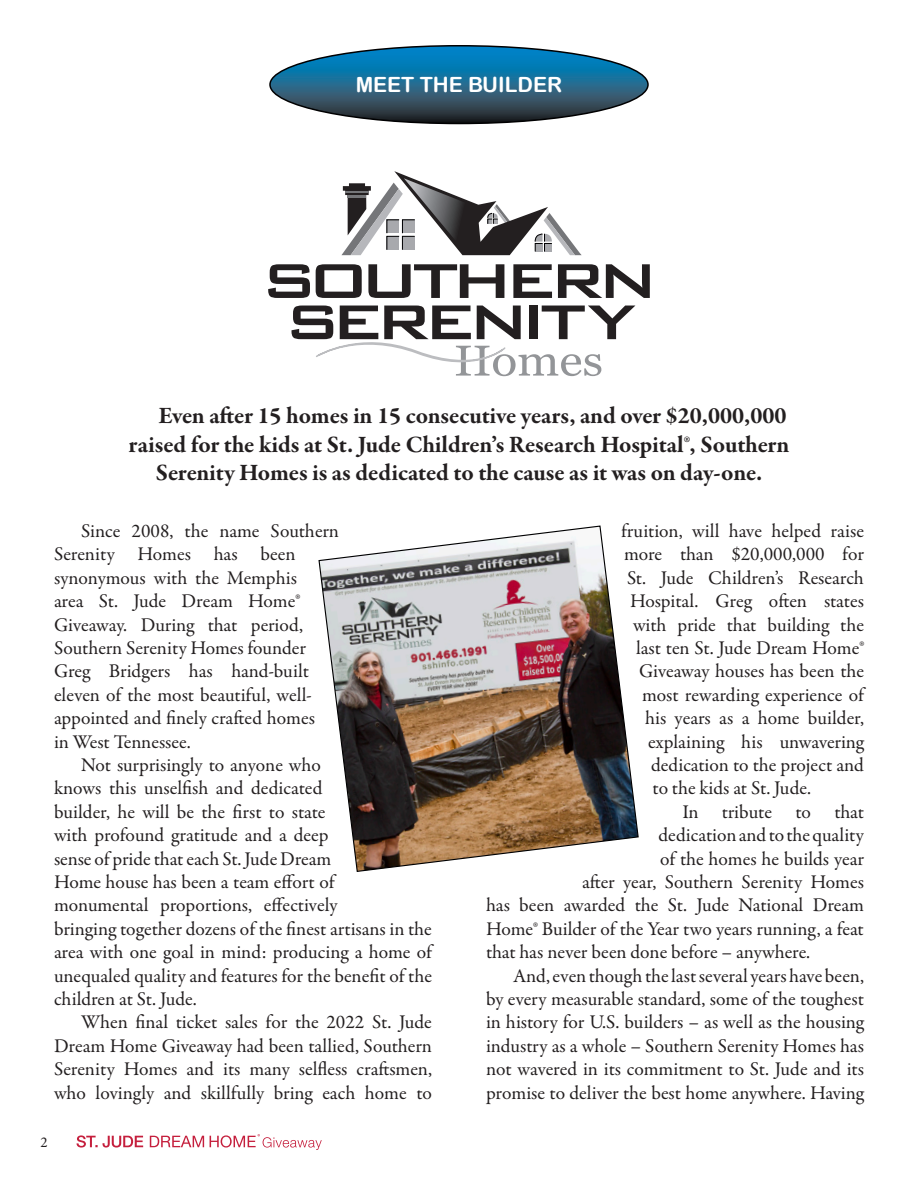
<style>
.page{position:relative;width:918px;height:1188px;background:#fff}
.page>*{position:absolute;margin:0;border:0;box-sizing:border-box;transform-origin:0 0}
.t1{font:700 24px "Garamond Premr Pro";letter-spacing:-.005em;color:#231f20}
.t2{font:21px "Arial Rounded MT Bold";color:#fff}
.t3{font:19.5px/23.4px "Garamond Premr Pro";color:#231f20}
.t4{font:15px "Minion Pro";color:#231f20}
</style>
<div class="page">
<svg style="left:77px;top:1134px;width:245px;height:16px"></svg>
<svg style="left:268px;top:264px;width:42px;height:34px"></svg>
<svg style="left:316px;top:264px;width:46px;height:34px"></svg>
<svg style="left:368px;top:264px;width:136px;height:34px"></svg>
<svg style="left:513px;top:264px;width:39px;height:34px"></svg>
<svg style="left:558px;top:264px;width:92px;height:34px"></svg>
<svg style="left:292px;top:306px;width:343px;height:70px"></svg>
<svg style="left:341px;top:171px;width:241px;height:84px"></svg>
<img style="left:318px;top:525px;width:321px;height:347px">
<svg style="left:270px;top:46px;width:378px;height:78px"></svg>
<div style="left:269px;top:45px;width:380px;height:79px;border:2px solid #000001;border-radius:50%"></div>
<p class="t2" style="left:356px;top:72px;width:208px">MEET THE BUILDER</p>
<p class="t1" style="left:159px;top:401px;width:629px">Even after 15 homes in 15 consecutive years, and over $20,000,000</p>
<p class="t1" style="left:129px;top:430px;width:662px">raised for the kids at St. Jude Children’s Research Hospital®, Southern</p>
<p class="t1" style="left:156px;top:458px;width:608px">Serenity Homes is as dedicated to the cause as it was on day-one.</p>
<p class="t3" style="left:54px;top:520px;width:287px;text-indent:27px">Since 2008, the name Southern<br>Serenity Homes has been synonymous with the Memphis<br>area St. Jude Dream Home®<br>Giveaway. During that period,<br>Southern Serenity Homes founder<br>Greg Bridgers has hand-built eleven of the most beautiful, well&shy;appointed and finely crafted homes<br>in West Tennessee.</p>
<p class="t3" style="left:54px;top:754px;width:380px;text-indent:27px">Not surprisingly to anyone who<br>knows this unselfish and dedicated<br>builder, he will be the first to state<br>with profound gratitude and a deep<br>sense of pride that each St. Jude Dream<br>Home house has been a team effort of monumental proportions, effectively<br>bringing together dozens of the finest artisans in the area with one goal in mind: producing a home of unequaled quality and features for the benefit of the children at St. Jude.</p>
<p class="t3" style="left:54px;top:1011px;width:380px;text-align:justify;text-indent:27px">When final ticket sales for the 2022 St. Jude Dream Home Giveaway had been tallied, Southern Serenity Homes and its many selfless craftsmen, who lovingly and skillfully bring each home to</p>
<p class="t4" style="left:40px;top:1132px;width:9px">2</p>
<p class="t3" style="left:621px;top:520px;width:245px">fruition, will have helped raise</p>
<p class="t3" style="left:624px;top:543px;width:242px">more than $20,000,000 for</p>
<p class="t3" style="left:627px;top:567px;width:239px">St. Jude Children’s Research</p>
<p class="t3" style="left:630px;top:590px;width:235px">Hospital. Greg often states</p>
<p class="t3" style="left:633px;top:613px;width:233px">with pride that building the</p>
<p class="t3" style="left:636px;top:637px;width:230px">last ten St. Jude Dream Home®</p>
<p class="t3" style="left:639px;top:660px;width:227px">Giveaway houses has been the</p>
<p class="t3" style="left:642px;top:684px;width:224px">most rewarding experience of</p>
<p class="t3" style="left:645px;top:707px;width:221px">his years as a home builder,</p>
<p class="t3" style="left:648px;top:730px;width:217px">explaining his unwavering</p>
<p class="t3" style="left:651px;top:754px;width:215px">dedication to the project and</p>
<p class="t3" style="left:652px;top:777px;width:160px">to the kids at St. Jude.</p>
<p class="t3" style="left:682px;top:801px;width:183px">In tribute to that</p>
<p class="t3" style="left:658px;top:824px;width:207px">dedication and to the quality</p>
<p class="t3" style="left:660px;top:847px;width:206px">of the homes he builds year</p>
<p class="t3" style="left:582px;top:871px;width:284px">after year, Southern Serenity Homes</p>
<p class="t3" style="left:486px;top:894px;width:380px">has been awarded the St. Jude National Dream</p>
<p class="t3" style="left:486px;top:918px;width:379px">Home® Builder of the Year two years running, a feat</p>
<p class="t3" style="left:486px;top:941px;width:326px">that has never been done before – anywhere.</p>
<p class="t3" style="left:486px;top:964px;width:380px;text-align:justify;text-indent:27px">And, even though the last several years have been, by every measurable standard, some of the toughest in history for U.S. builders – as well as the housing industry as a whole – Southern Serenity Homes has not wavered in its commitment to St. Jude and its promise to deliver the best home anywhere. Having</p>
</div>
